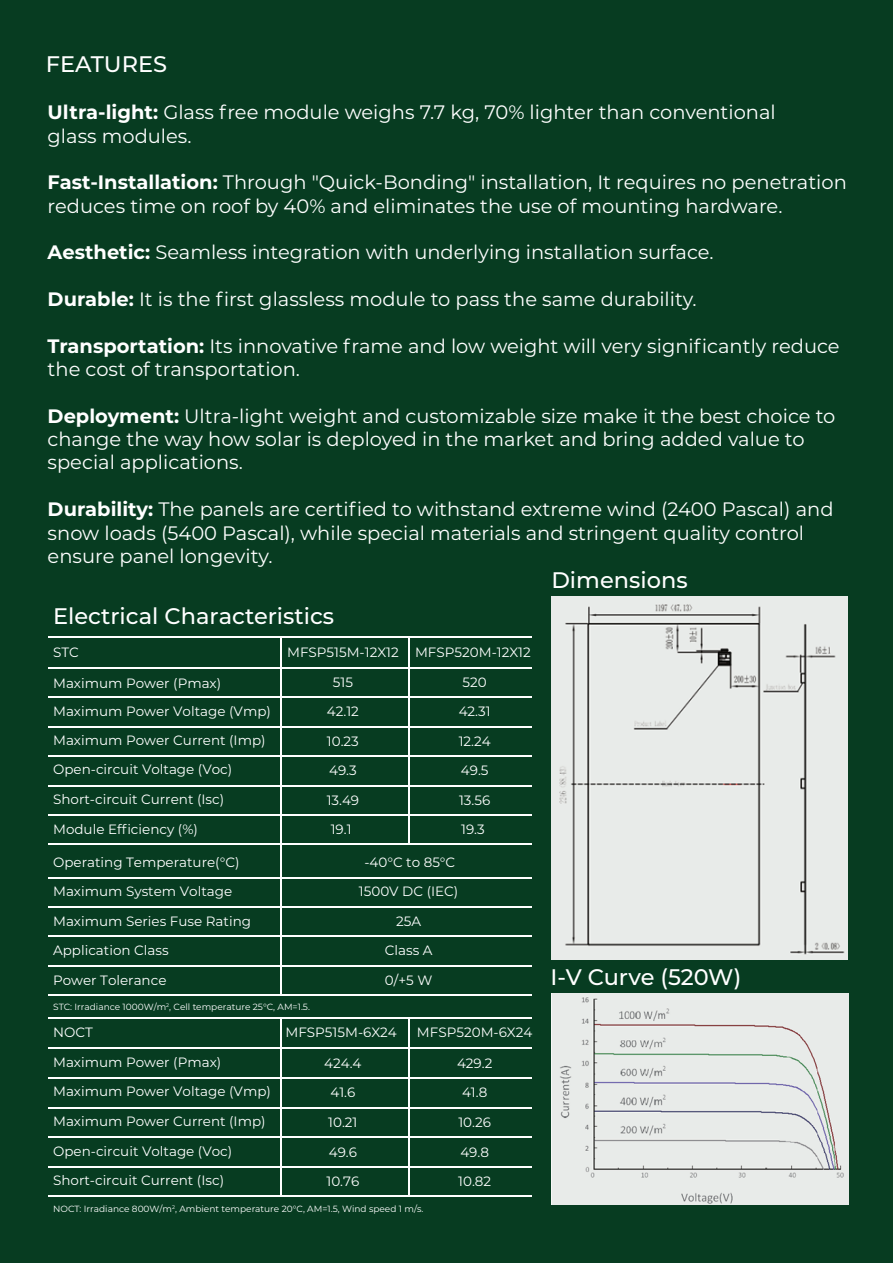
<style>
.page{position:relative;width:893px;height:1263px;background:#073c21}
.page>*{position:absolute;margin:0;border:0;box-sizing:border-box;transform-origin:0 0}
.t1{font:500 22.5px "Montserrat";color:#fff}
.t2{font:19.5px/23.4px "Montserrat";color:#fff}
.t3{font:13.5px/29.4px "Montserrat";color:#fff}
.t4{font:9px "Montserrat";color:#fff}
.s1{font-weight:700}
</style>
<div class="page">
<hr style="left:49px;top:637px;width:483px;height:1px;background:#fff">
<hr style="left:49px;top:668px;width:483px;height:1px;background:#fff">
<hr style="left:49px;top:697px;width:483px;height:1px;background:#fff">
<hr style="left:49px;top:726px;width:483px;height:2px;background:#fff">
<hr style="left:49px;top:755px;width:483px;height:2px;background:#fff">
<hr style="left:49px;top:785px;width:483px;height:1px;background:#fff">
<hr style="left:49px;top:814px;width:483px;height:1px;background:#fff">
<hr style="left:49px;top:844px;width:483px;height:1px;background:#fff">
<hr style="left:49px;top:877px;width:483px;height:1px;background:#fff">
<hr style="left:49px;top:906px;width:483px;height:2px;background:#fff">
<hr style="left:49px;top:935px;width:483px;height:2px;background:#fff">
<hr style="left:49px;top:965px;width:483px;height:1px;background:#fff">
<hr style="left:49px;top:994px;width:483px;height:2px;background:#fff">
<hr style="left:49px;top:1017px;width:483px;height:2px;background:#fff">
<hr style="left:49px;top:1047px;width:483px;height:2px;background:#fff">
<hr style="left:49px;top:1077px;width:483px;height:2px;background:#fff">
<hr style="left:49px;top:1107px;width:483px;height:1px;background:#fff">
<hr style="left:49px;top:1137px;width:483px;height:1px;background:#fff">
<hr style="left:49px;top:1167px;width:483px;height:1px;background:#fff">
<hr style="left:49px;top:1195px;width:483px;height:2px;background:#fff">
<hr style="left:408px;top:1017px;width:1px;height:180px;background:#fff">
<hr style="left:280px;top:1017px;width:2px;height:180px;background:#fff">
<hr style="left:408px;top:637px;width:1px;height:208px;background:#fff">
<hr style="left:280px;top:637px;width:2px;height:359px;background:#fff">
<img style="left:552px;top:994px;width:297px;height:210px">
<img style="left:551px;top:597px;width:297px;height:363px">
<p class="t1" style="left:46px;top:48px;width:123px">FEATURES</p>
<p class="t2" style="left:48px;top:100px;width:730px"><span class="s1">Ultra-light:</span> Glass free module weighs 7.7 kg, 70% lighter than conventional glass modules.</p>
<p class="t2" style="left:48px;top:170px;width:801px"><span class="s1">Fast-Installation:</span> Through "Quick-Bonding" installation, It requires no penetration reduces time on roof by 40% and eliminates the use of mounting hardware.</p>
<p class="t2" style="left:48px;top:240px;width:668px"><span class="s1">Aesthetic:</span> Seamless integration with underlying installation surface.</p>
<p class="t2" style="left:48px;top:287px;width:651px"><span class="s1">Durable:</span> It is the first glassless module to pass the same durability.</p>
<p class="t2" style="left:48px;top:333px;width:793px"><span class="s1">Transportation:</span> Its innovative frame and low weight will very significantly reduce the cost of transportation.</p>
<p class="t2" style="left:48px;top:403px;width:789px"><span class="s1">Deployment:</span> Ultra-light weight and customizable size make it the best choice to change the way how solar is deployed in the market and bring added value to special applications.</p>
<p class="t2" style="left:48px;top:497px;width:787px"><span class="s1">Durability:</span> The panels are certified to withstand extreme wind (2400 Pascal) and snow loads (5400 Pascal), while special materials and stringent quality control ensure panel longevity.</p>
<p class="t1" style="left:53px;top:600px;width:283px">Electrical Characteristics</p>
<p class="t3" style="left:53px;top:637px;width:27px">STC</p>
<p class="t3" style="left:287px;top:637px;width:245px">MFSP515M-12X12 MFSP520M-12X12</p>
<p class="t3" style="left:53px;top:668px;width:170px">Maximum Power (Pmax)</p>
<p class="t3" style="left:333px;top:667px;width:22px">515</p>
<p class="t3" style="left:463px;top:667px;width:26px">520</p>
<p class="t3" style="left:53px;top:696px;width:219px">Maximum Power Voltage (Vmp)<br>Maximum Power Current (Imp)</p>
<p class="t3" style="left:327px;top:696px;width:33px">42.12</p>
<p class="t3" style="left:459px;top:696px;width:33px">42.31</p>
<p class="t3" style="left:327px;top:726px;width:33px">10.23</p>
<p class="t3" style="left:459px;top:726px;width:33px">12.24</p>
<p class="t3" style="left:53px;top:754px;width:181px">Open-circuit Voltage (Voc)</p>
<p class="t3" style="left:329px;top:755px;width:29px">49.3</p>
<p class="t3" style="left:461px;top:755px;width:29px">49.5</p>
<p class="t3" style="left:53px;top:784px;width:173px">Short-circuit Current (Isc)</p>
<p class="t3" style="left:327px;top:785px;width:34px">13.49</p>
<p class="t3" style="left:459px;top:785px;width:33px">13.56</p>
<p class="t3" style="left:53px;top:813px;width:146px">Module Efficiency (%)</p>
<p class="t3" style="left:331px;top:813px;width:22px">19.1</p>
<p class="t3" style="left:461px;top:813px;width:25px">19.3</p>
<p class="t3" style="left:364px;top:846px;width:93px">-40°C to 85°C</p>
<p class="t3" style="left:53px;top:876px;width:181px">Maximum System Voltage</p>
<p class="t3" style="left:359px;top:876px;width:101px">1500V DC (IEC)</p>
<p class="t3" style="left:53px;top:906px;width:199px">Maximum Series Fuse Rating</p>
<p class="t3" style="left:396px;top:906px;width:26px">25A</p>
<p class="t3" style="left:53px;top:935px;width:117px">Application Class</p>
<p class="t3" style="left:385px;top:935px;width:49px">Class A</p>
<p class="t3" style="left:53px;top:964px;width:115px">Power Tolerance</p>
<p class="t3" style="left:385px;top:964px;width:49px">0/+5 W</p>
<p class="t4" style="left:53px;top:1001px;width:258px">STC: Irradiance 1000W/m<sup>2</sup>, Cell temperature 25°C, AM=1.5.</p>
<p class="t3" style="left:53px;top:1017px;width:41px">NOCT</p>
<p class="t3" style="left:285px;top:1017px;width:113px">MFSP515M-6X24</p>
<p class="t3" style="left:417px;top:1017px;width:117px">MFSP520M-6X24</p>
<p class="t3" style="left:53px;top:1047px;width:170px">Maximum Power (Pmax)</p>
<p class="t3" style="left:324px;top:1048px;width:39px">424.4</p>
<p class="t3" style="left:457px;top:1048px;width:37px">429.2</p>
<p class="t3" style="left:53px;top:1076px;width:219px">Maximum Power Voltage (Vmp)</p>
<p class="t3" style="left:330px;top:1077px;width:26px">41.6</p>
<p class="t3" style="left:462px;top:1077px;width:27px">41.8</p>
<p class="t3" style="left:53px;top:1106px;width:214px">Maximum Power Current (Imp)</p>
<p class="t3" style="left:328px;top:1107px;width:31px">10.21</p>
<p class="t3" style="left:458px;top:1107px;width:34px">10.26</p>
<p class="t3" style="left:53px;top:1136px;width:181px">Open-circuit Voltage (Voc)</p>
<p class="t3" style="left:329px;top:1137px;width:30px">49.6</p>
<p class="t3" style="left:460px;top:1137px;width:30px">49.8</p>
<p class="t3" style="left:53px;top:1165px;width:173px">Short-circuit Current (Isc)</p>
<p class="t3" style="left:326px;top:1166px;width:34px">10.76</p>
<p class="t3" style="left:458px;top:1166px;width:34px">10.82</p>
<p class="t4" style="left:53px;top:1202px;width:372px">NOCT: Irradiance 800W/m<sup>2</sup>, Ambient temperature 20°C, AM=1.5, Wind speed 1 m/s.</p>
<p class="t3" style="left:53px;top:846px;width:188px">Operating Temperature(°C)</p>
<p class="t1" style="left:551px;top:564px;width:138px">Dimensions</p>
<p class="t1" style="left:551px;top:961px;width:192px">I-V Curve (520W)</p>
</div>
